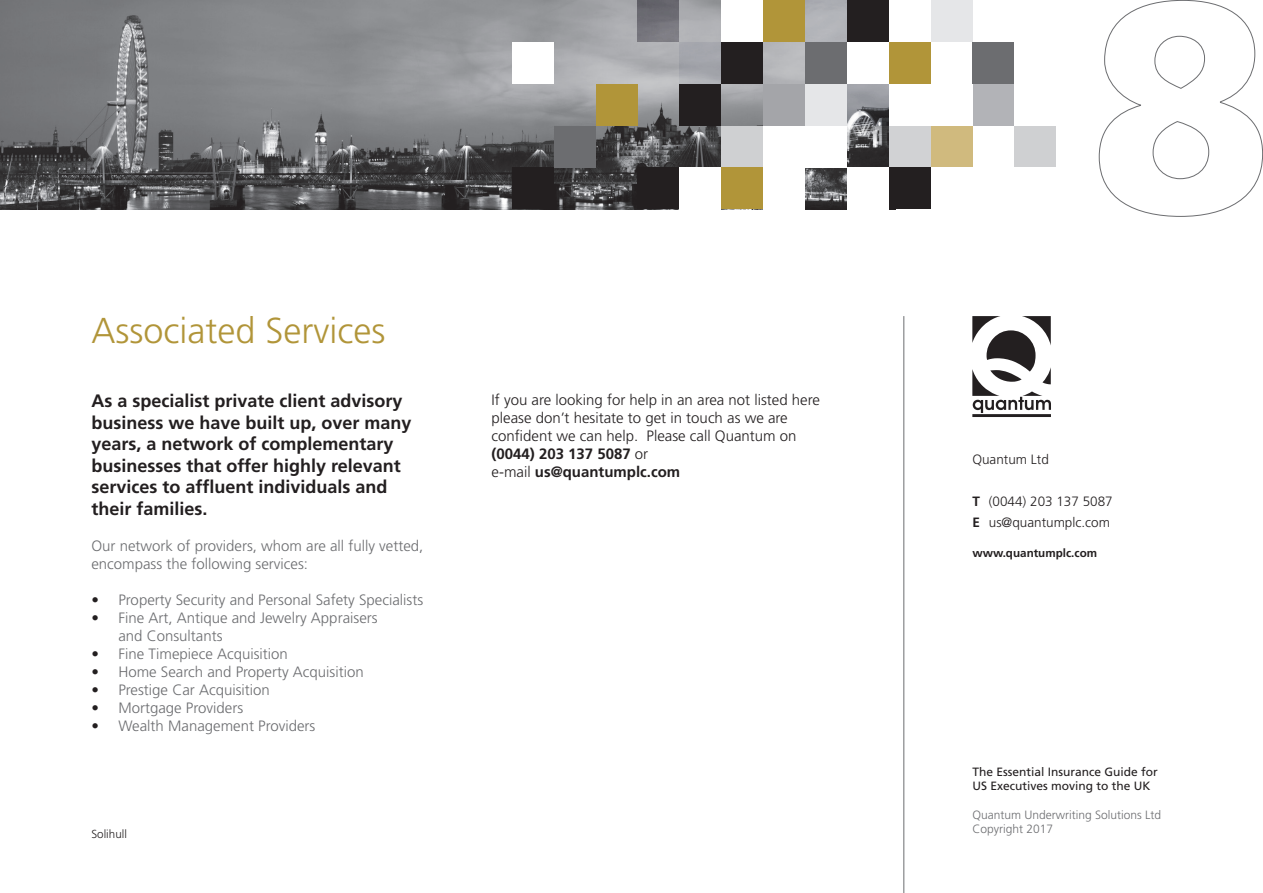
<style>
.page{position:relative;width:1263px;height:893px;background:#fff}
.page>*{position:absolute;margin:0;border:0;box-sizing:border-box;transform-origin:0 0}
.t1{font:300 36px "Frutiger";color:#b19539}
.t2{font:700 18px/21.6px "Frutiger";color:#231f20}
.t3{font:300 15px/18px "Frutiger";color:#6c6d70}
.t4{font:300 15px/18px "Frutiger";color:#231f20}
.t5{font:700 15px "Frutiger";color:#231f20}
.t6{font:300 13.5px "Frutiger";color:#231f20}
.t7{font:12px "Frutiger";color:#231f20}
.t8{font:300 12px "Frutiger";color:#6c6d70}
.t9{font:700 11.7px "Frutiger";color:#231f20}
.t10{font:300 11.7px "Frutiger";color:#231f20}
.s1{color:#231f20}
.s2{font-weight:300}
.s3{font-weight:700}
</style>
<div class="page">
<img style="left:0;top:0;width:889px;height:209px">
<div style="left:972px;top:42px;width:42px;height:42px;background:#6c6d70"></div>
<div style="left:972px;top:84px;width:42px;height:42px;background:#b2b3b7"></div>
<div style="left:930px;top:0;width:42px;height:42px;background:#e5e6e8"></div>
<div style="left:889px;top:42px;width:41px;height:42px;background:#b19539"></div>
<div style="left:847px;top:0;width:42px;height:42px;background:#231f20"></div>
<div style="left:847px;top:42px;width:42px;height:42px;background:#fff"></div>
<svg style="left:847px;top:84px;width:42px;height:42px;background:#898b90"></svg>
<div style="left:805px;top:0;width:42px;height:42px;background:#b2b4b9"></div>
<div style="left:805px;top:42px;width:42px;height:42px;background:#6c6d70"></div>
<div style="left:805px;top:84px;width:42px;height:42px;background:#e5e6e8"></div>
<div style="left:763px;top:0;width:42px;height:42px;background:#b19539"></div>
<div style="left:763px;top:84px;width:42px;height:42px;background:#a4a5a9"></div>
<div style="left:721px;top:0;width:42px;height:42px;background:#fff"></div>
<div style="left:721px;top:42px;width:42px;height:42px;background:#231f20"></div>
<div style="left:679px;top:42px;width:42px;height:42px;background:linear-gradient(to bottom,#a0a2a9,#abadb2)"></div>
<div style="left:679px;top:84px;width:42px;height:42px;background:#231f20"></div>
<div style="left:1014px;top:126px;width:42px;height:41px;background:#cfd0d2"></div>
<div style="left:930px;top:126px;width:42px;height:41px;background:#d0ba7e"></div>
<div style="left:889px;top:126px;width:41px;height:41px;background:#d1d2d4"></div>
<div style="left:889px;top:167px;width:41px;height:42px;background:#231f20"></div>
<div style="left:847px;top:167px;width:42px;height:46px;background:#fff"></div>
<div style="left:805px;top:126px;width:42px;height:41px;background:#fff"></div>
<div style="left:763px;top:126px;width:45px;height:41px;background:#fff"></div>
<div style="left:763px;top:165px;width:42px;height:46px;background:#fff"></div>
<div style="left:721px;top:126px;width:42px;height:41px;background:#cfd0d2"></div>
<div style="left:721px;top:167px;width:42px;height:42px;background:#b19539"></div>
<div style="left:679px;top:167px;width:42px;height:46px;background:#fff"></div>
<div style="left:637px;top:0;width:42px;height:42px;background:linear-gradient(to bottom,#606067,#807f86)"></div>
<div style="left:596px;top:84px;width:41px;height:42px;background:#b19539"></div>
<div style="left:512px;top:42px;width:42px;height:42px;background:#fff"></div>
<div style="left:637px;top:167px;width:42px;height:42px;background:#231f20"></div>
<div style="left:554px;top:126px;width:42px;height:41px;background:#6c6d70"></div>
<div style="left:512px;top:167px;width:42px;height:42px;background:#231f20"></div>
<hr style="left:972px;top:414px;width:79px;height:3px;background:#231f20">
<svg style="left:972px;top:316px;width:79px;height:97px"></svg>
<hr style="left:903px;top:316px;width:1px;height:577px;background:#6c6d70">
<svg style="left:1098px;top:0;width:165px;height:217px"></svg>
<p class="t1" style="left:91px;top:310px;width:295px">Associated Services</p>
<p class="t2" style="left:91px;top:390px;width:322px">As a specialist private client advisory business we have built up, over many years, a network of complementary businesses that offer highly relevant services to affluent individuals and</p>
<p class="t2" style="left:91px;top:498px;width:118px">their families.</p>
<p class="t3" style="left:91px;top:537px;width:333px">Our network of providers, whom are all fully vetted, encompass the following services:</p>
<p class="t3" style="left:91px;top:591px;width:333px"><span class="s1">•</span> Property Security and Personal Safety Specialists</p>
<p class="t3" style="left:91px;top:609px;width:288px"><span class="s1">•</span> Fine Art, Antique and Jewelry Appraisers</p>
<p class="t3" style="left:118px;top:627px;width:106px">and Consultants</p>
<p class="t3" style="left:91px;top:645px;width:198px"><span class="s1">•</span> Fine Timepiece Acquisition</p>
<p class="t3" style="left:91px;top:663px;width:274px"><span class="s1">•</span> Home Search and Property Acquisition</p>
<p class="t3" style="left:91px;top:681px;width:180px"><span class="s1">•</span> Prestige Car Acquisition</p>
<p class="t3" style="left:91px;top:699px;width:153px"><span class="s1">•</span> Mortgage Providers</p>
<p class="t3" style="left:91px;top:717px;width:225px"><span class="s1">•</span> Wealth Management Providers</p>
<p class="t10" style="left:91px;top:828px;width:37px">Solihull</p>
<p class="t4" style="left:491px;top:390px;width:330px">If you are looking for help in an area not listed here please don’t hesitate to get in touch as we are</p>
<p class="t4" style="left:491px;top:426px;width:307px">confident we can help. Please call Quantum on</p>
<p class="t5" style="left:491px;top:445px;width:158px">(0044) 203 137 5087 <span class="s2">or</span></p>
<p class="t5" style="left:491px;top:463px;width:190px"><span class="s2">e-mail</span> us@quantumplc.com</p>
<p class="t6" style="left:972px;top:452px;width:78px">Quantum Ltd</p>
<p class="t6" style="left:972px;top:494px;width:142px"><span class="s3">T</span> (0044) 203 137 5087</p>
<p class="t6" style="left:972px;top:515px;width:139px"><span class="s3">E</span> us@quantumplc.com</p>
<p class="t9" style="left:972px;top:546px;width:126px">www.quantumplc.com</p>
<p class="t7" style="left:972px;top:764px;width:187px">The Essential Insurance Guide for</p>
<p class="t7" style="left:972px;top:779px;width:180px">US Executives moving to the UK</p>
<p class="t8" style="left:972px;top:808px;width:190px">Quantum Underwriting Solutions Ltd</p>
<p class="t8" style="left:972px;top:822px;width:82px">Copyright 2017</p>
</div>
